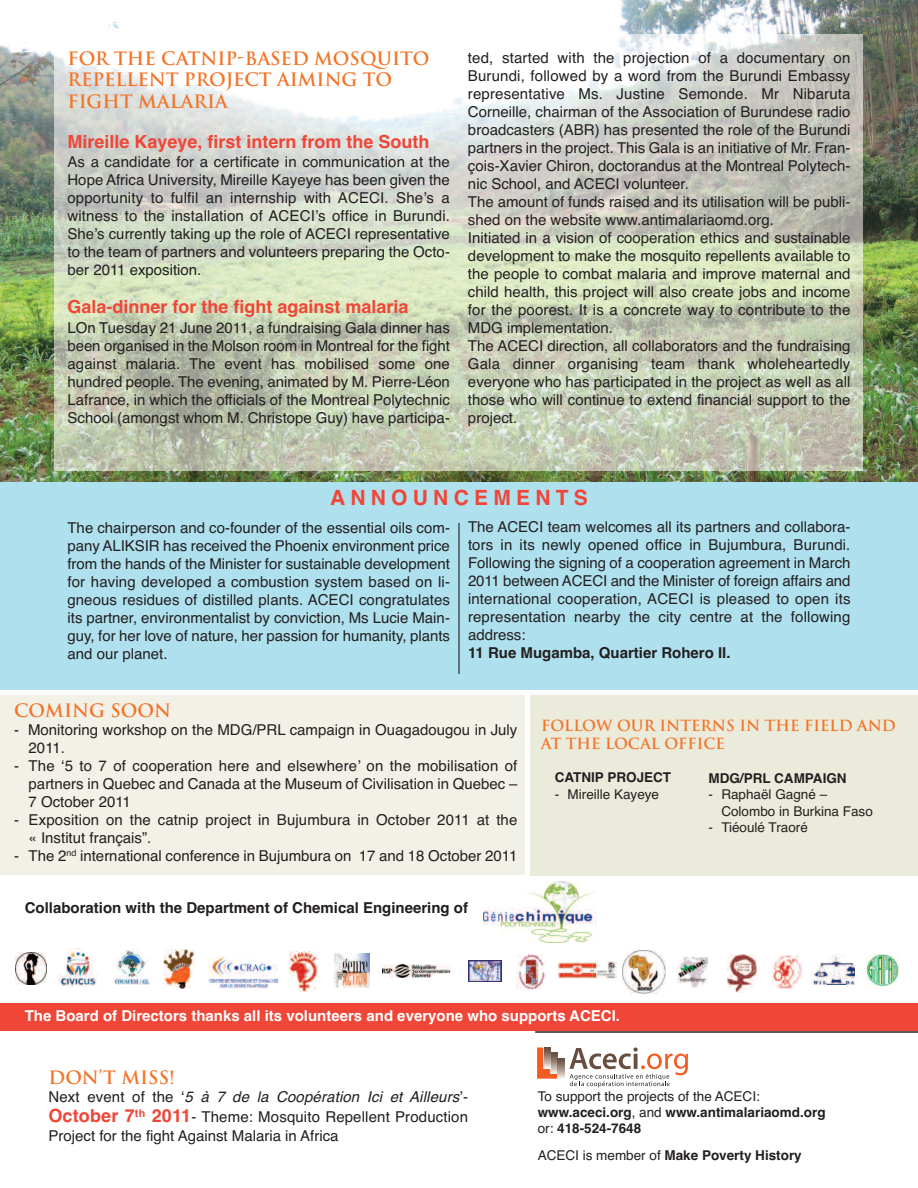
<style>
.page{position:relative;width:918px;height:1188px;background:#fff}
.page>*{position:absolute;margin:0;border:0;box-sizing:border-box;transform-origin:0 0}
.t1{font:700 21px "Helvetica";letter-spacing:.25em;color:#ef4637}
.t2{font:700 18px/21.8px "Trajan";color:#f37428}
.t3{font:700 18px "Helvetica";color:#ef4637}
.t4{font:15px/18px "Helvetica";color:#231f20;text-align:justify}
.t5{font:700 15px "Helvetica";color:#231f20}
.t6{font:700 15px "Helvetica";color:#fff}
.t7{font:700 15px/18px "Trajan";color:#f37428}
.t8{font:13.5px/16.2px "Helvetica";color:#231f20}
.t9{font:13.5px/26.7px "Helvetica Bold TT";color:#231f20}
.t10{font:700 13.5px "Helvetica";color:#231f20}
.s1{font-style:italic}
.s2{font-weight:700;font-size:18px;color:#ef4637}
.s3{font-family:"Helvetica Bold TT"}
.s4{font-weight:700}
.s5{font-family:"Helvetica"}
.s6{font-family:"Helvetica TT"}
</style>
<div class="page">
<img style="left:0;top:0;width:918px;height:482px">
<img style="left:54px;top:34px;width:808px;height:437px">
<div style="left:0;top:482px;width:918px;height:207px;background:#afe0ee"></div>
<div style="left:530px;top:695px;width:388px;height:181px;background:#ebebdc"></div>
<div style="left:0;top:695px;width:524px;height:180px;background:#f2f1e8"></div>
<svg style="left:569px;top:1048px;width:119px;height:39px"></svg>
<svg style="left:537px;top:1048px;width:20px;height:31px"></svg>
<svg style="left:544px;top:1048px;width:6px;height:20px"></svg>
<svg style="left:551px;top:1053px;width:6px;height:20px"></svg>
<svg style="left:558px;top:1058px;width:6px;height:20px"></svg>
<hr style="left:535px;top:1031px;width:383px;height:2px;background:#231f20">
<div style="left:0;top:1003px;width:918px;height:28px;background:#ef4637"></div>
<svg style="left:15px;top:953px;width:32px;height:32px"></svg>
<img style="left:15px;top:953px;width:31px;height:31px">
<img style="left:59px;top:948px;width:39px;height:38px">
<img style="left:113px;top:950px;width:37px;height:35px">
<img style="left:163px;top:949px;width:32px;height:40px">
<img style="left:209px;top:956px;width:70px;height:33px">
<img style="left:290px;top:951px;width:28px;height:41px">
<img style="left:335px;top:953px;width:34px;height:35px">
<img style="left:866px;top:955px;width:33px;height:32px">
<img style="left:517px;top:954px;width:29px;height:35px">
<svg style="left:559px;top:978px;width:56px;height:1px"></svg>
<img style="left:559px;top:962px;width:57px;height:16px">
<img style="left:773px;top:955px;width:29px;height:34px">
<svg style="left:707px;top:957px;width:1px;height:23px"></svg>
<img style="left:677px;top:957px;width:30px;height:31px">
<svg style="left:501px;top:960px;width:1px;height:22px"></svg>
<img style="left:469px;top:960px;width:32px;height:22px">
<svg style="left:622px;top:950px;width:35px;height:44px"></svg>
<img style="left:623px;top:951px;width:43px;height:42px">
<svg style="left:382px;top:964px;width:69px;height:10px"></svg>
<img style="left:383px;top:965px;width:67px;height:13px">
<img style="left:811px;top:956px;width:44px;height:28px">
<svg style="left:756px;top:954px;width:1px;height:22px"></svg>
<img style="left:727px;top:954px;width:29px;height:38px">
<img style="left:483px;top:881px;width:114px;height:61px">
<hr style="left:458px;top:523px;width:2px;height:151px;background:#231f20">
<p class="t2" style="left:68px;top:47px;width:364px">FOR THE CATNIP-BASED MOSQUITO<br>REPELLENT PROJECT AIMING TO<br>FIGHT MALARIA</p>
<p class="t3" style="left:67px;top:131px;width:364px">Mireille Kayeye, first intern from the South</p>
<p class="t4" style="left:68px;top:153px;width:384px">As a candidate for a certificate in communication at the Hope Africa University, Mireille Kayeye has been given the opportunity to fulfil an internship with ACECI. She’s a witness to the installation of ACECI’s office in Burundi.<br>She’s currently taking up the role of ACECI representative to the team of partners and volunteers preparing the Octo&shy;ber 2011 exposition.</p>
<p class="t3" style="left:68px;top:297px;width:343px">Gala-dinner for the fight against malaria</p>
<p class="t4" style="left:67px;top:318px;width:384px">LOn Tuesday 21 June 2011, a fundraising Gala dinner has been organised in the Molson room in Montreal for the fight against malaria. The event has mobilised some one hundred people. The evening, animated by M. Pierre-Léon Lafrance, in which the officials of the Montreal Polytechnic School (amongst whom M. Christope Guy) have participa-</p>
<p class="t4" style="left:468px;top:48px;width:384px;text-align:left">ted, started with the projection of a documentary on Burundi, followed by a word from the Burundi Embassy representative Ms. Justine Semonde. Mr Nibaruta Corneille, chairman of the Association of Burundese radio broadcasters (ABR) has presented the role of the Burundi partners in the project. This Gala is an initiative of Mr. Fran&shy;çois-Xavier Chiron, doctorandus at the Montreal Polytech&shy;nic School, and ACECI volunteer.<br>The amount of funds raised and its utilisation will be publi&shy;shed on the website www.antimalariaomd.org.<br>Initiated in a vision of cooperation ethics and sustainable development to make the mosquito repellents available to the people to combat malaria and improve maternal and child health, this project will also create jobs and income for the poorest. It is a concrete way to contribute to the MDG implementation.<br>The ACECI direction, all collaborators and the fundraising Gala dinner organising team thank wholeheartedly everyone who has participated in the project as well as all those who will continue to extend financial support to the project.</p>
<h1 class="t1" style="left:330px;top:486px;width:259px">ANNOUNCEMENTS</h1>
<p class="t4" style="left:68px;top:518px;width:384px">The chairperson and co-founder of the essential oils com&shy;pany ALIKSIR has received the Phoenix environment price from the hands of the Minister for sustainable development for having developed a combustion system based on li&shy;gneous residues of distilled plants. ACECI congratulates its partner, environmentalist by conviction, Ms Lucie Main&shy;guy, for her love of nature, her passion for humanity, plants and our planet.</p>
<p class="t4" style="left:468px;top:518px;width:384px">The ACECI team welcomes all its partners and collabora&shy;tors in its newly opened office in Bujumbura, Burundi.<br>Following the signing of a cooperation agreement in March 2011 between ACECI and the Minister of foreign affairs and international cooperation, ACECI is pleased to open its representation nearby the city centre at the following address:</p>
<p class="t5" style="left:468px;top:644px;width:264px">11 Rue Mugamba, Quartier Rohero II.</p>
<p class="t2" style="left:14px;top:700px;width:158px">COMING SOON</p>
<p class="t4" style="left:29px;top:720px;width:490px;text-indent:-14px">- Monitoring workshop on the MDG/PRL campaign in Ouagadougou in July<br>2011.</p>
<p class="t4" style="left:29px;top:756px;width:490px;text-indent:-14px">- The ‘5 to 7 of cooperation here and elsewhere’ on the mobilisation of partners in Quebec and Canada at the Museum of Civilisation in Quebec – 7 October 2011</p>
<p class="t4" style="left:29px;top:810px;width:490px;text-indent:-14px">- Exposition on the catnip project in Bujumbura in October 2011 at the « Institut français”.</p>
<p class="t4" style="left:14px;top:846px;width:505px">- The 2<sup>nd</sup> international conference in Bujumbura on 17 and 18 October 2011</p>
<p class="t5" style="left:25px;top:899px;width:445px">Collaboration with the Department of Chemical Engineering of</p>
<p class="t7" style="left:541px;top:717px;width:356px">FOLLOW OUR INTERNS IN THE FIELD AND<br>AT THE LOCAL OFFICE</p>
<p class="t10" style="left:555px;top:770px;width:118px">CATNIP PROJECT</p>
<p class="t8" style="left:555px;top:786px;width:106px">- Mireille Kayeye</p>
<p class="t10" style="left:708px;top:771px;width:140px">MDG/PRL CAMPAIGN</p>
<p class="t8" style="left:721px;top:787px;width:153px;text-indent:-13px">- Raphaël Gagné –<br>Colombo in Burkina Faso</p>
<p class="t8" style="left:708px;top:819px;width:101px">- Tiéoulé Traoré</p>
<p class="t6" style="left:25px;top:1007px;width:597px">The Board of Directors thanks all its volunteers and everyone who supports ACECI.</p>
<p class="t2" style="left:48px;top:1066px;width:128px">DON’T MISS!</p>
<p class="t4" style="left:48px;top:1086px;width:421px;line-height:19.8px">Next event of the ‘<span class="s1">5 à 7 de la Coopération Ici et Ailleurs</span>’- <span class="s2">October 7</span><sup>th</sup> <span class="s2">2011</span>- Theme: Mosquito Repellent Production Project for the fight Against Malaria in Africa</p>
<p class="t8" style="left:538px;top:1088px;width:289px">To support the projects of the ACECI: <span class="s3">www.aceci.org</span>, and <span class="s4">www.antimalariaomd.org</span></p>
<p class="t9" style="left:538px;top:1115px;width:266px"><span class="s5">or:</span> 418-524-7648<br><span class="s6">ACECI is member of</span> Make Poverty History</p>
</div>
